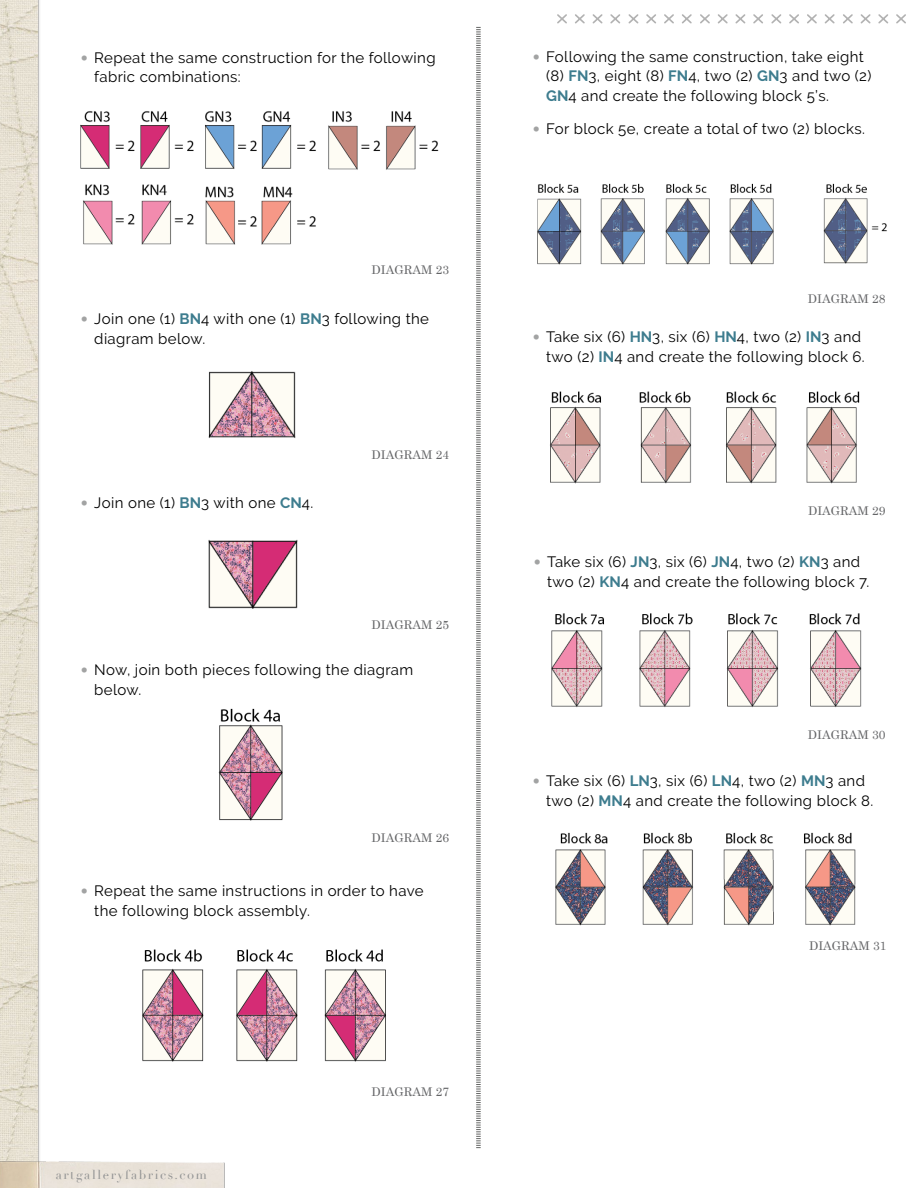
<style>
.page{position:relative;width:918px;height:1188px;background:#fff}
.page>*{position:absolute;margin:0;border:0;box-sizing:border-box;transform-origin:0 0}
.t1{font:15px/19.5px "Raleway";letter-spacing:.025em;color:#000}
.t2{font:12.75px "Didot";letter-spacing:.125em;color:#939494}
.t3{font:12px "Century Schoolbook";color:#636466}
.s1{font-family:"Didot";font-size:14.1px;color:#a2a3a3}
.s2{font-weight:700;color:#3d7c8e}
</style>
<div class="page">
<img style="left:0;top:0;width:40px;height:1154px">
<svg style="left:476px;top:27px;width:5px;height:1121px"></svg>
<img style="left:0;top:1154px;width:225px;height:34px">
<svg style="left:557px;top:14px;width:349px;height:10px"></svg>
<img style="left:81px;top:111px;width:358px;height:134px">
<img style="left:208px;top:371px;width:88px;height:67px">
<img style="left:208px;top:539px;width:90px;height:70px">
<img style="left:218px;top:708px;width:65px;height:113px">
<img style="left:142px;top:949px;width:244px;height:113px">
<img style="left:537px;top:183px;width:350px;height:82px">
<img style="left:550px;top:391px;width:310px;height:93px">
<img style="left:551px;top:613px;width:311px;height:95px">
<img style="left:555px;top:832px;width:301px;height:94px">
<p class="t1" style="left:94px;top:48px;width:343px;text-indent:-14px"><span class="s1">•</span> Repeat the same construction for the following fabric combinations:</p>
<p class="t3" style="left:371px;top:260px;width:79px">DIAGRAM 23</p>
<p class="t1" style="left:94px;top:309px;width:336px;text-indent:-14px"><span class="s1">•</span> Join one (1) <span class="s2">BN</span>4 with one (1) <span class="s2">BN</span>3 following the diagram below.</p>
<p class="t1" style="left:81px;top:493px;width:234px"><span class="s1">•</span> Join one (1) <span class="s2">BN</span>3 with one <span class="s2">CN</span>4.</p>
<p class="t3" style="left:371px;top:445px;width:79px">DIAGRAM 24</p>
<p class="t3" style="left:371px;top:614px;width:79px">DIAGRAM 25</p>
<p class="t1" style="left:94px;top:660px;width:320px;text-indent:-14px"><span class="s1">•</span> Now, join both pieces following the diagram below.</p>
<p class="t3" style="left:371px;top:827px;width:79px">DIAGRAM 26</p>
<p class="t1" style="left:94px;top:881px;width:331px;text-indent:-14px"><span class="s1">•</span> Repeat the same instructions in order to have the following block assembly.</p>
<p class="t2" style="left:56px;top:1167px;width:153px">artgalleryfabrics.com</p>
<p class="t3" style="left:371px;top:1082px;width:79px">DIAGRAM 27</p>
<p class="t1" style="left:546px;top:47px;width:327px;text-indent:-14px"><span class="s1">•</span> Following the same construction, take eight (8) <span class="s2">FN</span>3, eight (8) <span class="s2">FN</span>4, two (2) <span class="s2">GN</span>3 and two (2)<br><span class="s2">GN</span>4 and create the following block 5’s.</p>
<p class="t1" style="left:533px;top:119px;width:334px"><span class="s1">•</span> For block 5e, create a total of two (2) blocks.</p>
<p class="t3" style="left:808px;top:288px;width:79px">DIAGRAM 28</p>
<p class="t1" style="left:533px;top:327px;width:334px;text-align:right"><span class="s1">•</span> Take six (6) <span class="s2">HN</span>3, six (6) <span class="s2">HN</span>4, two (2) <span class="s2">IN</span>3 and two (2) <span class="s2">IN</span>4 and create the following block 6.</p>
<p class="t3" style="left:808px;top:500px;width:79px">DIAGRAM 29</p>
<p class="t1" style="left:547px;top:552px;width:324px;text-indent:-14px"><span class="s1">•</span> Take six (6) <span class="s2">JN</span>3, six (6) <span class="s2">JN</span>4, two (2) <span class="s2">KN</span>3 and two (2) <span class="s2">KN</span>4 and create the following block 7.</p>
<p class="t3" style="left:808px;top:725px;width:79px">DIAGRAM 30</p>
<p class="t1" style="left:546px;top:771px;width:329px;text-indent:-14px"><span class="s1">•</span> Take six (6) <span class="s2">LN</span>3, six (6) <span class="s2">LN</span>4, two (2) <span class="s2">MN</span>3 and two (2) <span class="s2">MN</span>4 and create the following block 8.</p>
<p class="t3" style="left:809px;top:936px;width:79px">DIAGRAM 31</p>
</div>
